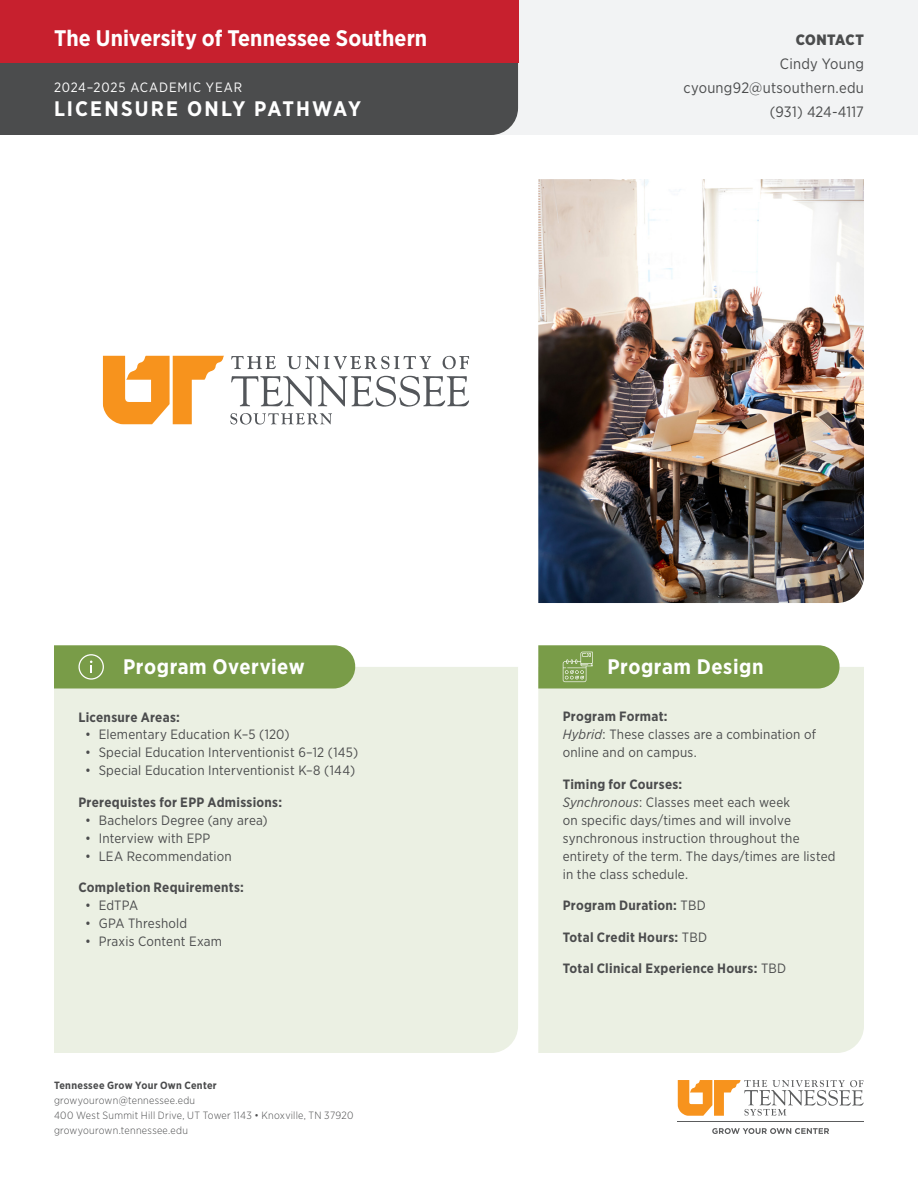
<style>
.page{position:relative;width:918px;height:1188px;background:#fff}
.page>*{position:absolute;margin:0;border:0;box-sizing:border-box;transform-origin:0 0}
.t1{font:700 22.5px "Gotham Narrow";letter-spacing:.005em;color:#fff}
.t2{font:700 21px "Gotham Narrow";letter-spacing:.03em;color:#fff}
.t3{font:700 21px "Gotham Narrow";letter-spacing:.1em;color:#fff}
.t4{font:15px/24px "Gotham Narrow";letter-spacing:.015em;color:#4b4c4d;text-align:right}
.t5{font:900 15px "Gotham Narrow";letter-spacing:.02em;color:#4b4c4d}
.t6{font:13.5px/18px "Gotham Narrow";letter-spacing:.015em;color:#4b4c4d}
.t7{font:700 13.5px "Gotham Narrow";letter-spacing:.02em;color:#4b4c4d}
.t8{font:13.5px "Gotham Narrow";letter-spacing:.065em;color:#fff}
.t9{font:300 10.5px/15px "Gotham Narrow";letter-spacing:.025em;color:#4b4c4d}
.t10{font:700 10.5px "Gotham Narrow";letter-spacing:.025em;color:#4b4c4d}
.s1{font-weight:700}
.s2{font-style:italic}
.s3{font-weight:400}
</style>
<div class="page">
<svg style="left:678px;top:1080px;width:186px;height:36px"></svg>
<hr style="left:677px;top:1122px;width:187px;height:1px;background:#5b5c5d">
<svg style="left:712px;top:1128px;width:117px;height:6px"></svg>
<div style="left:0;top:0;width:918px;height:135px;background:#f2f3f4"></div>
<div style="left:538px;top:667px;width:326px;height:386px;background:#ebf0e3"></div>
<div style="left:54px;top:667px;width:464px;height:386px;background:#ebf0e3"></div>
<div style="left:54px;top:645px;width:301px;height:43px;background:#799c48"></div>
<svg style="left:538px;top:645px;width:302px;height:43px"></svg>
<div style="left:0;top:63px;width:518px;height:72px;background:#4b4c4d"></div>
<div style="left:0;top:0;width:518px;height:63px;background:#c7202e"></div>
<svg style="left:103px;top:356px;width:121px;height:68px"></svg>
<svg style="left:231px;top:356px;width:45px;height:13px"></svg>
<svg style="left:287px;top:356px;width:144px;height:13px"></svg>
<svg style="left:443px;top:356px;width:26px;height:13px"></svg>
<svg style="left:231px;top:376px;width:238px;height:31px"></svg>
<svg style="left:230px;top:413px;width:102px;height:12px"></svg>
<img style="left:538px;top:179px;width:326px;height:424px">
<h1 class="t1" style="left:54px;top:24px;width:375px">The University of Tennessee Southern</h1>
<p class="t8" style="left:54px;top:79px;width:190px">2024–2025 ACADEMIC YEAR</p>
<h2 class="t3" style="left:54px;top:95px;width:309px">LICENSURE ONLY PATHWAY</h2>
<p class="t5" style="left:796px;top:29px;width:70px">CONTACT</p>
<p class="t4" style="left:684px;top:51px;width:182px">Cindy Young cyoung92@utsouthern.edu (931) 424-4117</p>
<h2 class="t2" style="left:123px;top:653px;width:183px">Program Overview</h2>
<h2 class="t2" style="left:608px;top:653px;width:158px">Program Design</h2>
<p class="t7" style="left:78px;top:708px;width:103px">Licensure Areas:</p>
<p class="t6" style="left:85px;top:725px;width:206px">• Elementary Education K–5 (120)</p>
<p class="t6" style="left:85px;top:743px;width:274px">• Special Education Interventionist 6–12 (145)</p>
<p class="t6" style="left:85px;top:761px;width:272px">• Special Education Interventionist K–8 (144)</p>
<p class="t7" style="left:78px;top:794px;width:205px">Prerequistes for EPP Admissions:</p>
<p class="t6" style="left:85px;top:811px;width:184px">• Bachelors Degree (any area)</p>
<p class="t6" style="left:85px;top:829px;width:127px">• Interview with EPP</p>
<p class="t6" style="left:85px;top:847px;width:148px">• LEA Recommendation</p>
<p class="t7" style="left:78px;top:879px;width:167px">Completion Requirements:</p>
<p class="t6" style="left:85px;top:896px;width:55px">• EdTPA</p>
<p class="t6" style="left:85px;top:914px;width:104px">• GPA Threshold</p>
<p class="t6" style="left:85px;top:932px;width:138px">• Praxis Content Exam</p>
<p class="t10" style="left:54px;top:1079px;width:164px">Tennessee Grow Your Own Center</p>
<p class="t9" style="left:54px;top:1093px;width:301px">growyourown@tennessee.edu<br>400 West Summit Hill Drive, UT Tower 1143 • Knoxville, TN 37920 growyourown.tennessee.edu</p>
<p class="t6" style="left:563px;top:707px;width:255px"><span class="s1">Program Format:<br></span><span class="s2">Hybrid</span>: These classes are a combination of online and on campus.</p>
<p class="t6" style="left:563px;top:775px;width:274px"><span class="s1">Timing for Courses:<br></span><span class="s2">Synchronous</span>: Classes meet each week<br>on specific days/times and will involve synchronous instruction throughout the entirety of the term. The days/times are listed in the class schedule.</p>
<p class="t7" style="left:563px;top:897px;width:145px">Program Duration: <span class="s3">TBD</span></p>
<p class="t7" style="left:563px;top:928px;width:146px">Total Credit Hours: <span class="s3">TBD</span></p>
<p class="t7" style="left:563px;top:960px;width:225px">Total Clinical Experience Hours: <span class="s3">TBD</span></p>
</div>
